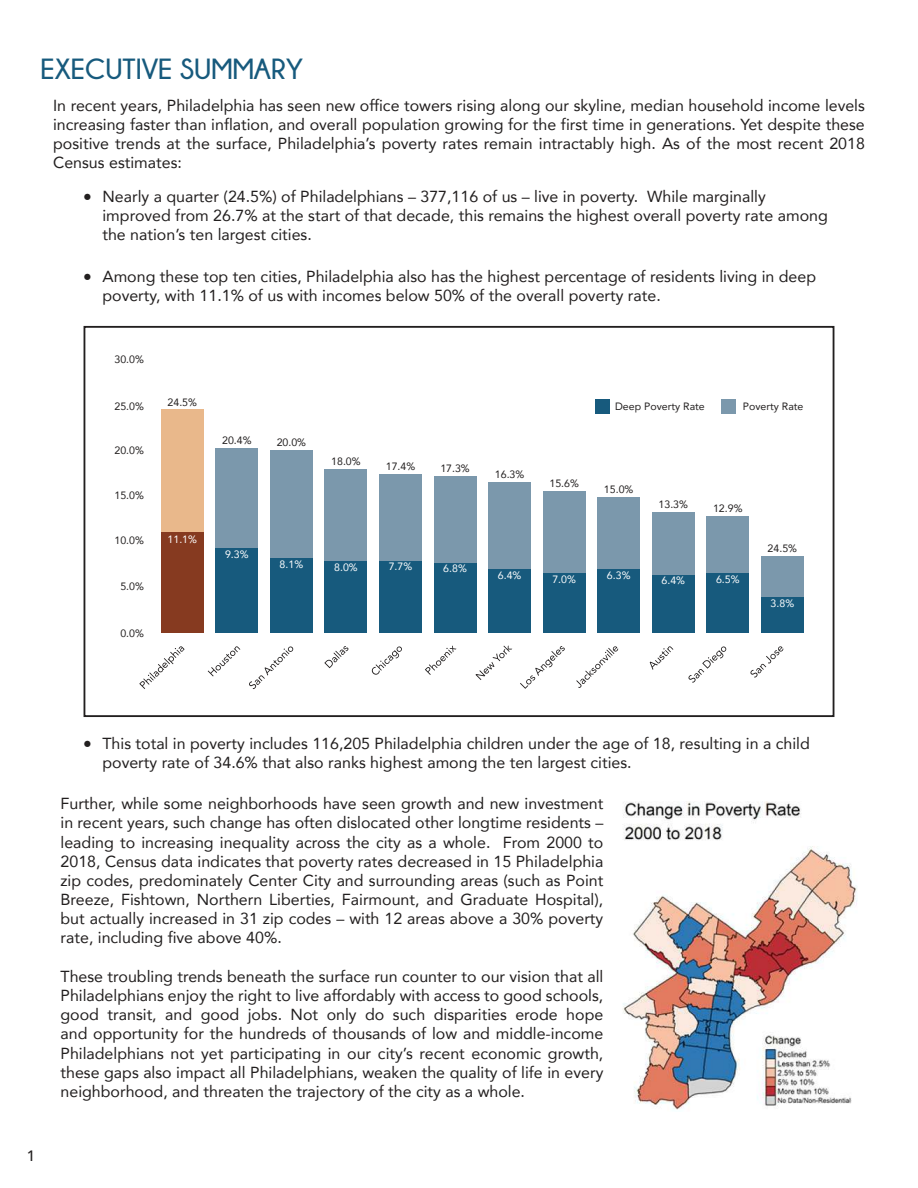
<style>
.page{position:relative;width:918px;height:1188px;background:#fff}
.page>*{position:absolute;margin:0;border:0;box-sizing:border-box;transform-origin:0 0}
.t1{font:700 29.1px "Champagne&Limousines";color:#175a7d}
.t2{font:17.4px "Avenir";color:#221f1f}
.t3{font:16.05px/19.2px "Avenir";color:#221f1f;text-align:justify}
.t4{font:500 15px "Avenir";color:#221f1f}
.t5{font:10.65px "Avenir";color:#221f1f}
.t6{font:10.65px "Avenir";color:#fff}
</style>
<div class="page">
<div style="left:161px;top:532px;width:42px;height:101px;background:#863a20"></div>
<div style="left:161px;top:410px;width:42px;height:122px;background:#e9b88b"></div>
<div style="left:216px;top:448px;width:42px;height:102px;background:#7b98ac"></div>
<div style="left:216px;top:548px;width:42px;height:85px;background:#175a7d"></div>
<div style="left:270px;top:450px;width:43px;height:110px;background:#7b98ac"></div>
<div style="left:270px;top:558px;width:43px;height:75px;background:#175a7d"></div>
<div style="left:325px;top:469px;width:42px;height:98px;background:#7b98ac"></div>
<div style="left:325px;top:561px;width:42px;height:72px;background:#175a7d"></div>
<div style="left:379px;top:474px;width:43px;height:93px;background:#7b98ac"></div>
<div style="left:379px;top:561px;width:43px;height:72px;background:#175a7d"></div>
<div style="left:434px;top:476px;width:42px;height:91px;background:#7b98ac"></div>
<div style="left:434px;top:563px;width:42px;height:70px;background:#175a7d"></div>
<div style="left:488px;top:482px;width:43px;height:88px;background:#7b98ac"></div>
<div style="left:488px;top:569px;width:43px;height:64px;background:#175a7d"></div>
<div style="left:543px;top:491px;width:42px;height:82px;background:#7b98ac"></div>
<div style="left:543px;top:573px;width:42px;height:60px;background:#175a7d"></div>
<div style="left:598px;top:497px;width:42px;height:79px;background:#7b98ac"></div>
<div style="left:598px;top:569px;width:42px;height:64px;background:#175a7d"></div>
<div style="left:652px;top:512px;width:42px;height:70px;background:#7b98ac"></div>
<div style="left:652px;top:575px;width:42px;height:58px;background:#175a7d"></div>
<div style="left:707px;top:516px;width:42px;height:68px;background:#7b98ac"></div>
<div style="left:707px;top:573px;width:42px;height:60px;background:#175a7d"></div>
<div style="left:761px;top:557px;width:43px;height:44px;background:#7b98ac"></div>
<div style="left:761px;top:597px;width:43px;height:36px;background:#175a7d"></div>
<svg style="left:139px;top:646px;width:46px;height:43px"></svg>
<svg style="left:208px;top:646px;width:32px;height:30px"></svg>
<svg style="left:249px;top:646px;width:44px;height:43px"></svg>
<svg style="left:324px;top:646px;width:24px;height:22px"></svg>
<svg style="left:372px;top:646px;width:30px;height:29px"></svg>
<svg style="left:425px;top:645px;width:32px;height:30px"></svg>
<svg style="left:475px;top:645px;width:37px;height:35px"></svg>
<svg style="left:520px;top:646px;width:45px;height:43px"></svg>
<svg style="left:576px;top:646px;width:42px;height:42px"></svg>
<svg style="left:650px;top:646px;width:23px;height:24px"></svg>
<svg style="left:688px;top:646px;width:38px;height:37px"></svg>
<svg style="left:750px;top:646px;width:33px;height:32px"></svg>
<div style="left:595px;top:399px;width:15px;height:15px;background:#175a7d"></div>
<div style="left:721px;top:399px;width:15px;height:15px;background:#7b98ac"></div>
<div style="left:84px;top:326px;width:750px;height:391px;border:2px solid #221f1f"></div>
<img style="left:623px;top:802px;width:234px;height:308px">
<h1 class="t1" style="left:40px;top:52px;width:264px">EXECUTIVE SUMMARY</h1>
<p class="t3" style="left:53px;top:97px;width:813px">In recent years, Philadelphia has seen new office towers rising along our skyline, median household income levels increasing faster than inflation, and overall population growing for the first time in generations. Yet despite these positive trends at the surface, Philadelphia’s poverty rates remain intractably high. As of the most recent 2018<br>Census estimates:</p>
<p class="t3" style="left:102px;top:188px;width:727px;text-align:left">Nearly a quarter (24.5%) of Philadelphians – 377,116 of us – live in poverty. While marginally improved from 26.7% at the start of that decade, this remains the highest overall poverty rate among the nation’s ten largest cities.</p>
<p class="t2" style="left:83px;top:189px;width:10px">ï</p>
<p class="t2" style="left:83px;top:269px;width:10px">ï</p>
<p class="t3" style="left:102px;top:268px;width:715px">Among these top ten cities, Philadelphia also has the highest percentage of residents living in deep poverty, with 11.1% of us with incomes below 50% of the overall poverty rate.</p>
<p class="t5" style="left:114px;top:355px;width:31px">30.0%</p>
<p class="t5" style="left:114px;top:401px;width:31px">25.0%</p>
<p class="t5" style="left:168px;top:397px;width:31px">24.5%</p>
<p class="t5" style="left:114px;top:446px;width:31px">20.0%</p>
<p class="t5" style="left:114px;top:490px;width:31px">15.0%</p>
<p class="t5" style="left:114px;top:536px;width:31px">10.0%</p>
<p class="t5" style="left:120px;top:582px;width:25px">5.0%</p>
<p class="t5" style="left:120px;top:628px;width:25px">0.0%</p>
<p class="t6" style="left:168px;top:535px;width:31px">11.1%</p>
<p class="t5" style="left:222px;top:436px;width:31px">20.4%</p>
<p class="t5" style="left:277px;top:438px;width:31px">20.0%</p>
<p class="t5" style="left:331px;top:457px;width:31px">18.0%</p>
<p class="t5" style="left:386px;top:461px;width:31px">17.4%</p>
<p class="t5" style="left:440px;top:463px;width:31px">17.3%</p>
<p class="t6" style="left:225px;top:550px;width:25px">9.3%</p>
<p class="t6" style="left:280px;top:560px;width:25px">8.1%</p>
<p class="t6" style="left:334px;top:562px;width:25px">8.0%</p>
<p class="t6" style="left:389px;top:562px;width:25px">7.7%</p>
<p class="t6" style="left:443px;top:564px;width:25px">6.8%</p>
<p class="t5" style="left:495px;top:470px;width:31px">16.3%</p>
<p class="t5" style="left:615px;top:401px;width:91px">Deep Poverty Rate</p>
<p class="t5" style="left:743px;top:401px;width:62px">Poverty Rate</p>
<p class="t5" style="left:549px;top:478px;width:31px">15.6%</p>
<p class="t5" style="left:604px;top:484px;width:31px">15.0%</p>
<p class="t5" style="left:659px;top:500px;width:31px">13.3%</p>
<p class="t5" style="left:713px;top:504px;width:31px">12.9%</p>
<p class="t5" style="left:768px;top:544px;width:31px">24.5%</p>
<p class="t6" style="left:498px;top:571px;width:25px">6.4%</p>
<p class="t6" style="left:552px;top:575px;width:25px">7.0%</p>
<p class="t6" style="left:607px;top:571px;width:25px">6.3%</p>
<p class="t6" style="left:662px;top:576px;width:25px">6.4%</p>
<p class="t6" style="left:716px;top:575px;width:25px">6.5%</p>
<p class="t6" style="left:771px;top:598px;width:25px">3.8%</p>
<p class="t4" style="left:27px;top:1149px;width:10px">1</p>
<p class="t2" style="left:83px;top:736px;width:10px">ï</p>
<p class="t3" style="left:102px;top:735px;width:709px">This total in poverty includes 116,205 Philadelphia children under the age of 18, resulting in a child poverty rate of 34.6% that also ranks highest among the ten largest cities.</p>
<p class="t3" style="left:61px;top:795px;width:544px">Further, while some neighborhoods have seen growth and new investment in recent years, such change has often dislocated other longtime residents – leading to increasing inequality across the city as a whole. From 2000 to 2018, Census data indicates that poverty rates decreased in 15 Philadelphia zip codes, predominately Center City and surrounding areas (such as Point Breeze, Fishtown, Northern Liberties, Fairmount, and Graduate Hospital), but actually increased in 31 zip codes – with 12 areas above a 30% poverty rate, including five above 40%.</p>
<p class="t3" style="left:61px;top:968px;width:544px">These troubling trends beneath the surface run counter to our vision that all Philadelphians enjoy the right to live affordably with access to good schools, good transit, and good jobs. Not only do such disparities erode hope and opportunity for the hundreds of thousands of low and middle-income Philadelphians not yet participating in our city’s recent economic growth, these gaps also impact all Philadelphians, weaken the quality of life in every neighborhood, and threaten the trajectory of the city as a whole.</p>
</div>
